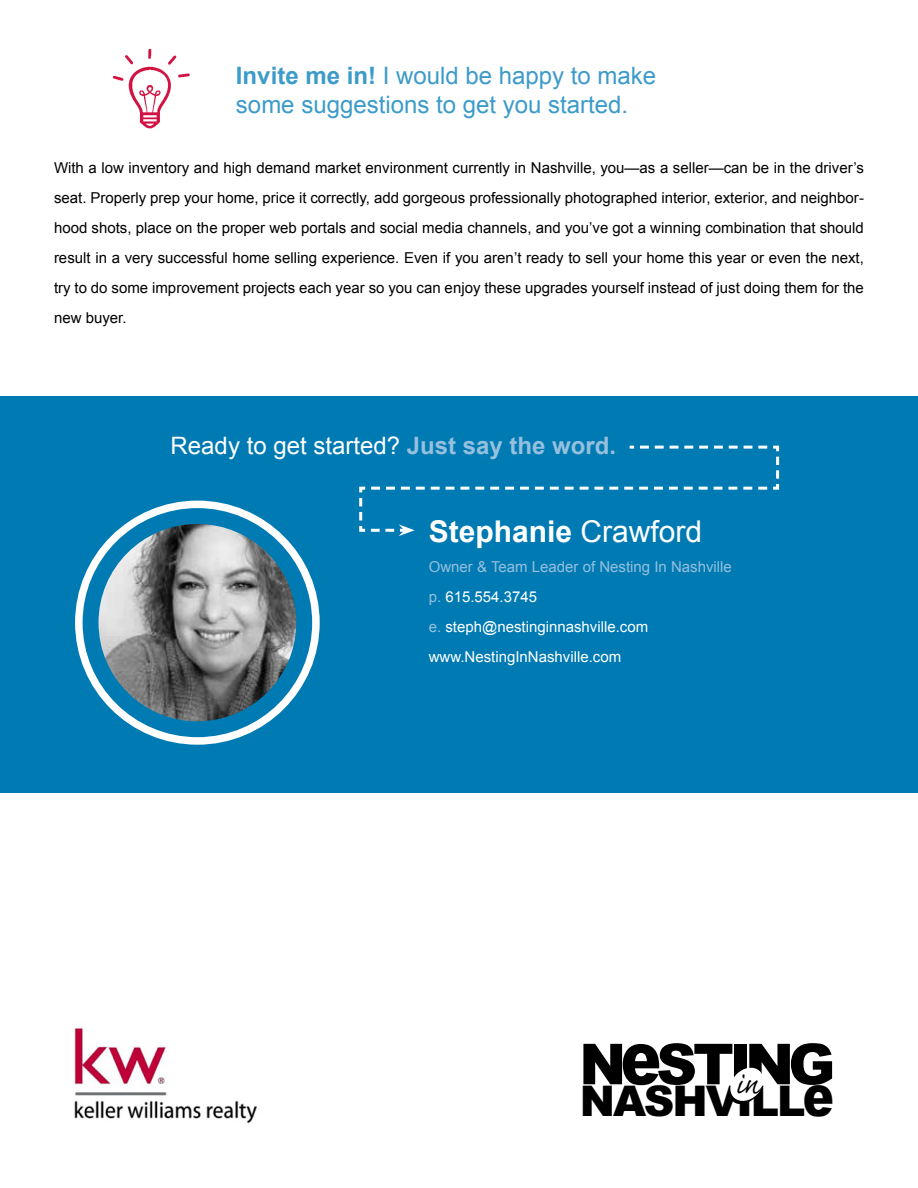
<style>
.page{position:relative;width:918px;height:1188px;background:#fff}
.page>*{position:absolute;margin:0;border:0;box-sizing:border-box;transform-origin:0 0}
.t1{font:900 56.55px "Arial";letter-spacing:-.085em;color:#000}
.t2{font:900 42.3px "Arial";letter-spacing:-.05em;color:#000}
.t3{font:35.25px "Caflisch Script Pro";color:#000}
.t4{font:700 30px "Arial";color:#fff}
.t5{font:24px/28.8px "Arial";color:#3c9bc9}
.t6{font:24px "Arial";color:#fff}
.t7{font:15px/30px "Arial";color:#000;text-align:justify}
.t8{font:15px/30px "Arial";color:#fff}
.s1{font-weight:700}
.s2{font-weight:700;color:#95c0de}
.s3{font-weight:400}
.s4{color:#95c0de}
.s5{font-size:75.9px}
.s6{font-size:58.2px}
</style>
<div class="page">
<div style="left:0;top:396px;width:918px;height:396px;background:#007ab3"></div>
<svg style="left:359px;top:445px;width:421px;height:91px"></svg>
<div style="left:75px;top:501px;width:245px;height:244px;border:8px solid #fff;border-radius:50%"></div>
<img style="left:99px;top:524px;width:197px;height:197px;border-radius:99px">
<img style="left:112px;top:50px;width:78px;height:79px">
<svg style="left:729px;top:1084px;width:34px;height:21px"></svg>
<img style="left:74px;top:1027px;width:183px;height:97px">
<h3 class="t5" style="left:236px;top:62px;width:422px"><span class="s1">Invite me in!</span> I would be happy to make some suggestions to get you started.</h3>
<p class="t7" style="left:54px;top:153px;width:811px">With a low inventory and high demand market environment currently in Nashville, you—as a seller—can be in the driver’s seat. Properly prep your home, price it correctly, add gorgeous professionally photographed interior, exterior, and neighbor&shy;hood shots, place on the proper web portals and social media channels, and you’ve got a winning combination that should result in a very successful home selling experience. Even if you aren’t ready to sell your home this year or even the next, try to do some improvement projects each year so you can enjoy these upgrades yourself instead of just doing them for the new buyer.</p>
<h3 class="t6" style="left:171px;top:430px;width:447px">Ready to get started? <span class="s2">Just say the word.</span></h3>
<h3 class="t4" style="left:429px;top:512px;width:275px">Stephanie <span class="s3">Crawford</span></h3>
<p class="t8" style="left:429px;top:552px;width:305px"><span class="s4">Owner &amp; Team Leader of Nesting In Nashville p.</span> 615.554.3745<br><span class="s4">e.</span> steph@nestinginnashville.com www.NestingInNashville.com</p>
<h1 class="t1" style="left:579px;top:1023px;width:258px">N<span class="s5">e</span>STING</h1>
<h2 class="t2" style="left:580px;top:1070px;width:255px">NASHVILL<span class="s6">e</span></h2>
<h3 class="t3" style="left:735px;top:1066px;width:25px">in</h3>
</div>
